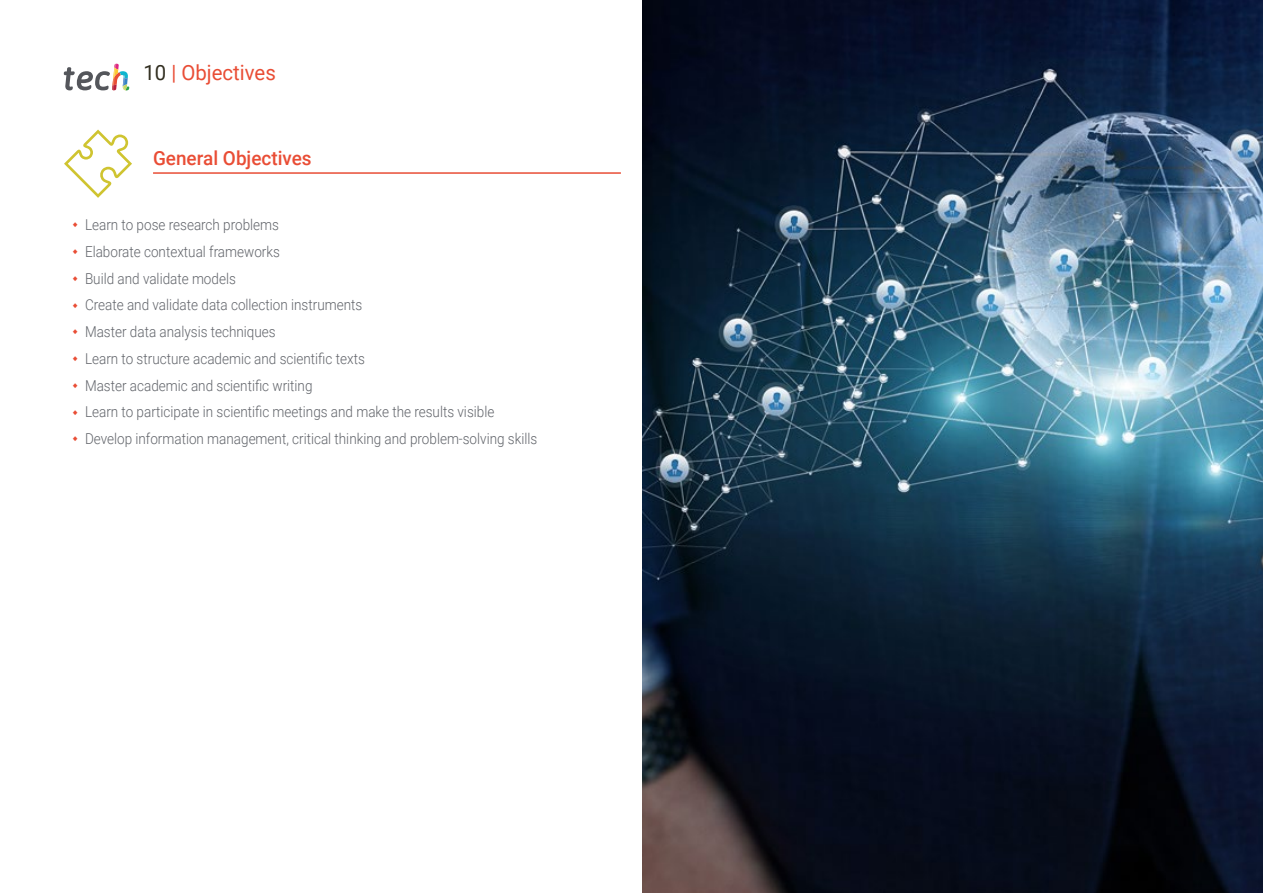
<style>
.page{position:relative;width:1263px;height:893px;background:#fff}
.page>*{position:absolute;margin:0;border:0;box-sizing:border-box;transform-origin:0 0}
.t1{font:21px "Roboto";color:#e94d35}
.t2{font:500 19.5px "Roboto";color:#e94d35}
.t3{font:300 15px/26.7px "Roboto";color:#61646a;scale:.9 1}
.s1{color:#312e20}
.s2{color:#e94d36}
</style>
<div class="page">
<hr style="left:153px;top:173px;width:468px;height:1px;background:#e94d35">
<svg style="left:64px;top:130px;width:68px;height:68px"></svg>
<svg style="left:64px;top:64px;width:65px;height:27px"></svg>
<img style="left:642px;top:0;width:621px;height:893px">
<h1 class="t1" style="left:144px;top:57px;width:134px"><span class="s1">10</span> <span class="s2">| O</span>bjectives</h1>
<h2 class="t2" style="left:153px;top:144px;width:160px">General Objectives</h2>
<p class="t3" style="left:85px;top:211px;width:504px">Learn to pose research problems<br>Elaborate contextual frameworks<br>Build and validate models<br>Create and validate data collection instruments<br>Master data analysis techniques<br>Learn to structure academic and scientific texts<br>Master academic and scientific writing<br>Learn to participate in scientific meetings and make the results visible Develop information management, critical thinking and problem-solving skills</p>
</div>
